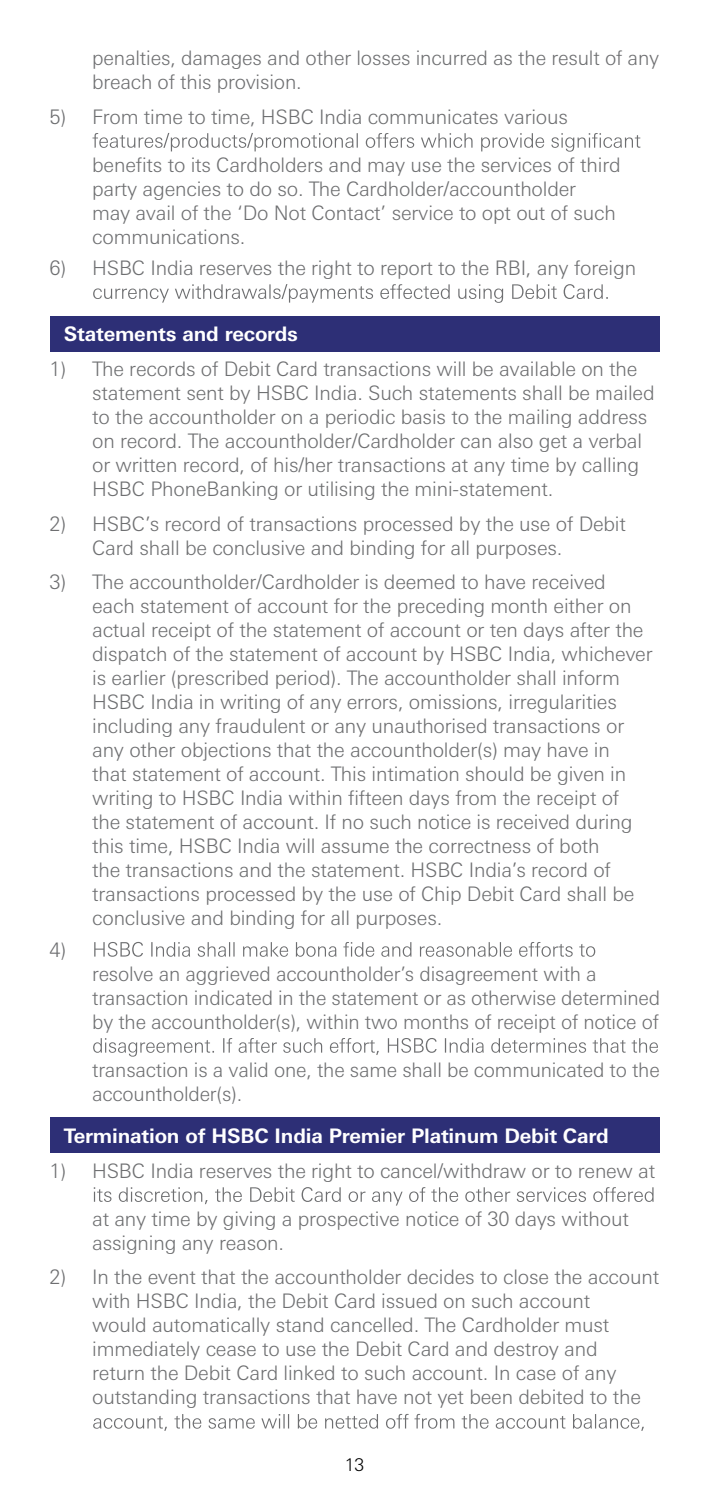
<style>
.page{position:relative;width:709px;height:1489px;background:#fff}
.page>*{position:absolute;margin:0;border:0;box-sizing:border-box;transform-origin:0 0}
.t1{font:300 20px/24px "Univers Nextfor HSBC";letter-spacing:-.01em;color:#6e6f71}
.t2{font:700 20px "Univers Nextfor HSBC";letter-spacing:-.01em;color:#fff}
.t3{font:300 17.5px "Univers Nextfor HSBC";color:#010101}
</style>
<div class="page">
<svg style="left:92px;top:133px;width:548px;height:19px"></svg>
<svg style="left:93px;top:284px;width:515px;height:19px"></svg>
<div style="left:50px;top:316px;width:609px;height:35px;background:#2d2f76"></div>
<svg style="left:94px;top:941px;width:501px;height:15px"></svg>
<svg style="left:93px;top:1038px;width:565px;height:18px"></svg>
<div style="left:50px;top:1117px;width:609px;height:35px;background:#2d2f76"></div>
<svg style="left:94px;top:1187px;width:559px;height:18px"></svg>
<svg style="left:93px;top:1413px;width:551px;height:17px"></svg>
<p class="t1" style="left:92px;top:44px;width:568px">penalties, damages and other losses incurred as the result of any breach of this provision.</p>
<p class="t1" style="left:50px;top:103px;width:520px">5) From time to time, HSBC India communicates various</p>
<p class="t1" style="left:92px;top:151px;width:530px">benefits to its Cardholders and may use the services of third party agencies to do so. The Cardholder/accountholder<br>may avail of the ‘Do Not Contact’ service to opt out of such communications.</p>
<p class="t1" style="left:50px;top:254px;width:588px">6) HSBC India reserves the right to report to the RBI, any foreign</p>
<p class="t2" style="left:64px;top:320px;width:236px">Statements and records</p>
<p class="t1" style="left:92px;top:355px;width:564px;text-indent:-43px">1) The records of Debit Card transactions will be available on the statement sent by HSBC India. Such statements shall be mailed to the accountholder on a periodic basis to the mailing address on record. The accountholder/Cardholder can also get a verbal or written record, of his/her transactions at any time by calling HSBC PhoneBanking or utilising the mini-statement.</p>
<p class="t1" style="left:92px;top:510px;width:535px;text-indent:-43px">2) HSBC’s record of transactions processed by the use of Debit<br>Card shall be conclusive and binding for all purposes.</p>
<p class="t1" style="left:92px;top:569px;width:562px;text-indent:-43px">3) The accountholder/Cardholder is deemed to have received each statement of account for the preceding month either on actual receipt of the statement of account or ten days after the dispatch of the statement of account by HSBC India, whichever is earlier (prescribed period). The accountholder shall inform HSBC India in writing of any errors, omissions, irregularities including any fraudulent or any unauthorised transactions or any other objections that the accountholder(s) may have in<br>that statement of account. This intimation should be given in writing to HSBC India within fifteen days from the receipt of<br>the statement of account. If no such notice is received during this time, HSBC India will assume the correctness of both<br>the transactions and the statement. HSBC India’s record of transactions processed by the use of Chip Debit Card shall be conclusive and binding for all purposes.</p>
<p class="t1" style="left:50px;top:936px;width:18px">4)</p>
<p class="t1" style="left:92px;top:960px;width:569px">resolve an aggrieved accountholder’s disagreement with a transaction indicated in the statement or as otherwise determined by the accountholder(s), within two months of receipt of notice of</p>
<p class="t1" style="left:92px;top:1056px;width:569px">transaction is a valid one, the same shall be communicated to the accountholder(s).</p>
<p class="t2" style="left:64px;top:1121px;width:546px">Termination of HSBC India Premier Platinum Debit Card</p>
<p class="t1" style="left:50px;top:1157px;width:607px">1) HSBC India reserves the right to cancel/withdraw or to renew at</p>
<p class="t1" style="left:92px;top:1205px;width:538px">at any time by giving a prospective notice of 30 days without assigning any reason.</p>
<p class="t1" style="left:92px;top:1263px;width:568px;text-indent:-43px">2) In the event that the accountholder decides to close the account with HSBC India, the Debit Card issued on such account<br>would automatically stand cancelled. The Cardholder must immediately cease to use the Debit Card and destroy and<br>return the Debit Card linked to such account. In case of any outstanding transactions that have not yet been debited to the</p>
<p class="t3" style="left:345px;top:1451px;width:21px">13</p>
</div>
